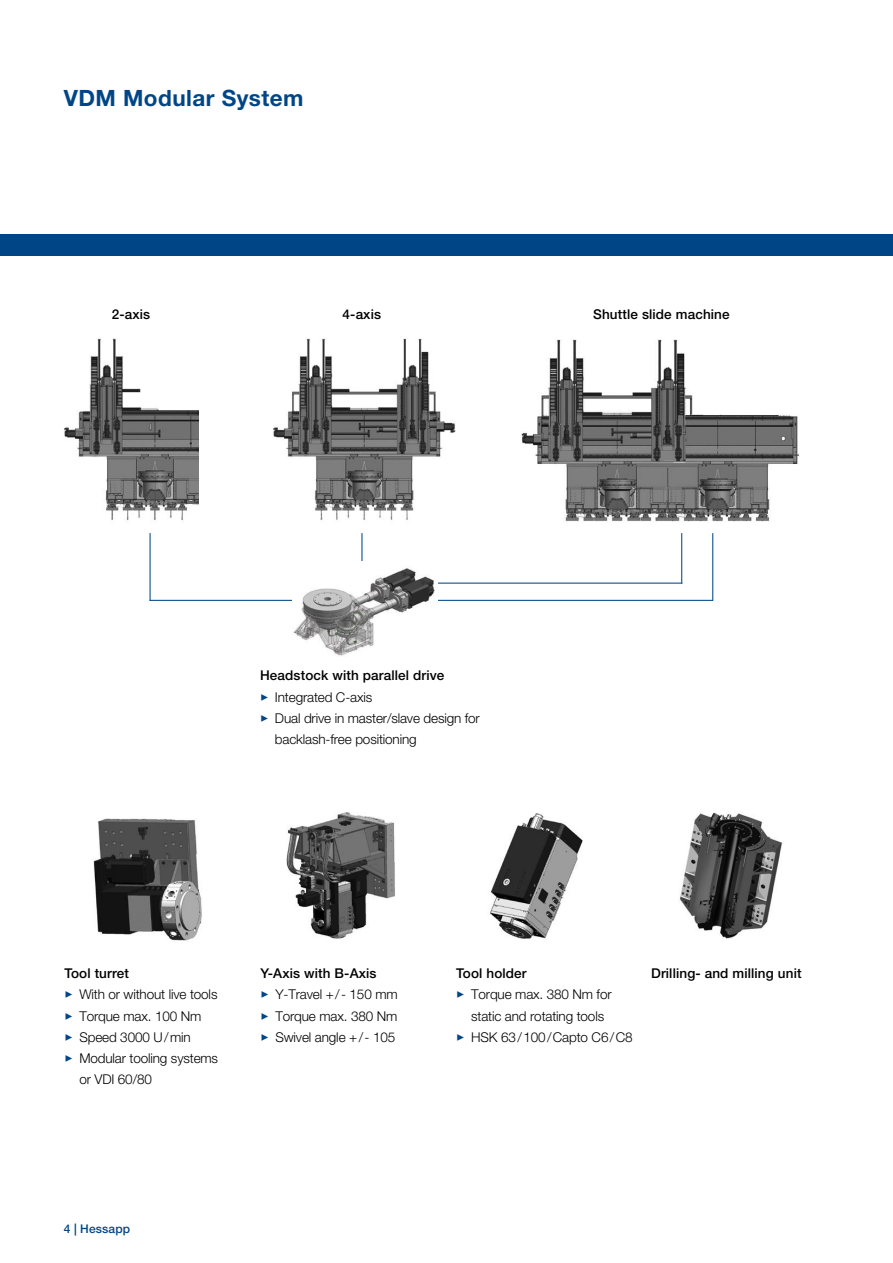
<style>
.page{position:relative;width:893px;height:1263px;background:#fff}
.page>*{position:absolute;margin:0;border:0;box-sizing:border-box;transform-origin:0 0}
.t1{font:700 22.5px "Helvetica Neue LT Pro";letter-spacing:.02em;color:#004687}
.t2{font:300 13.5px/21.3px "Helvetica Neue LT Pro";letter-spacing:-.01em;color:#000}
.t3{font:500 13.5px "Helvetica Neue LT Pro";letter-spacing:.01em;color:#000}
.t4{font:500 12px "Helvetica Neue LT Pro";letter-spacing:.01em;color:#004687}
.s1{color:#004687}
</style>
<div class="page">
<div style="left:0;top:234px;width:893px;height:21px;background:#004687"></div>
<hr style="left:150px;top:600px;width:563px;height:1px;background:#004687">
<hr style="left:298px;top:583px;width:384px;height:1px;background:#004687">
<hr style="left:150px;top:533px;width:1px;height:68px;background:#004687">
<hr style="left:712px;top:533px;width:1px;height:68px;background:#004687">
<hr style="left:361px;top:533px;width:1px;height:35px;background:#004687">
<hr style="left:681px;top:533px;width:1px;height:51px;background:#004687">
<img style="left:93px;top:818px;width:109px;height:123px">
<img style="left:286px;top:812px;width:109px;height:127px">
<img style="left:64px;top:338px;width:134px;height:183px">
<img style="left:273px;top:338px;width:183px;height:182px">
<img style="left:521px;top:339px;width:278px;height:183px">
<img style="left:679px;top:812px;width:104px;height:127px">
<img style="left:490px;top:813px;width:93px;height:126px">
<img style="left:292px;top:561px;width:145px;height:95px">
<h1 class="t1" style="left:64px;top:83px;width:241px">VDM Modular System</h1>
<p class="t3" style="left:112px;top:306px;width:40px">2-axis</p>
<p class="t3" style="left:343px;top:306px;width:40px">4-axis</p>
<p class="t3" style="left:593px;top:306px;width:138px">Shuttle slide machine</p>
<p class="t3" style="left:260px;top:667px;width:186px">Headstock with parallel drive</p>
<p class="t2" style="left:260px;top:686px;width:114px"><span class="s1">✓</span> Integrated C-axis</p>
<p class="t2" style="left:275px;top:707px;width:206px;text-indent:-15px"><span class="s1">✓</span> Dual drive in master/slave design for backlash-free positioning</p>
<p class="t3" style="left:64px;top:965px;width:66px">Tool turret</p>
<p class="t2" style="left:64px;top:983px;width:155px"><span class="s1">✓</span> With or without live tools</p>
<p class="t2" style="left:64px;top:1005px;width:138px"><span class="s1">✓</span> Torque max. 100 Nm</p>
<p class="t2" style="left:64px;top:1026px;width:128px"><span class="s1">✓</span> Speed 3000 U/min</p>
<p class="t2" style="left:79px;top:1047px;width:140px;text-indent:-15px"><span class="s1">✓</span> Modular tooling systems or VDI 60/80</p>
<p class="t3" style="left:260px;top:965px;width:118px">Y-Axis with B-Axis</p>
<p class="t2" style="left:260px;top:983px;width:139px"><span class="s1">✓</span> Y-Travel +/- 150 mm</p>
<p class="t2" style="left:260px;top:1005px;width:138px"><span class="s1">✓</span> Torque max. 380 Nm</p>
<p class="t2" style="left:260px;top:1026px;width:136px"><span class="s1">✓</span> Swivel angle +/- 105</p>
<p class="t4" style="left:64px;top:1222px;width:68px">4 | Hessapp</p>
<p class="t3" style="left:456px;top:965px;width:72px">Tool holder</p>
<p class="t2" style="left:456px;top:984px;width:157px;text-align:center"><span class="s1">✓</span> Torque max. 380 Nm for static and rotating tools</p>
<p class="t2" style="left:456px;top:1026px;width:178px"><span class="s1">✓</span> HSK 63/100/Capto C6/C8</p>
<p class="t3" style="left:651px;top:965px;width:152px">Drilling- and milling unit</p>
</div>
